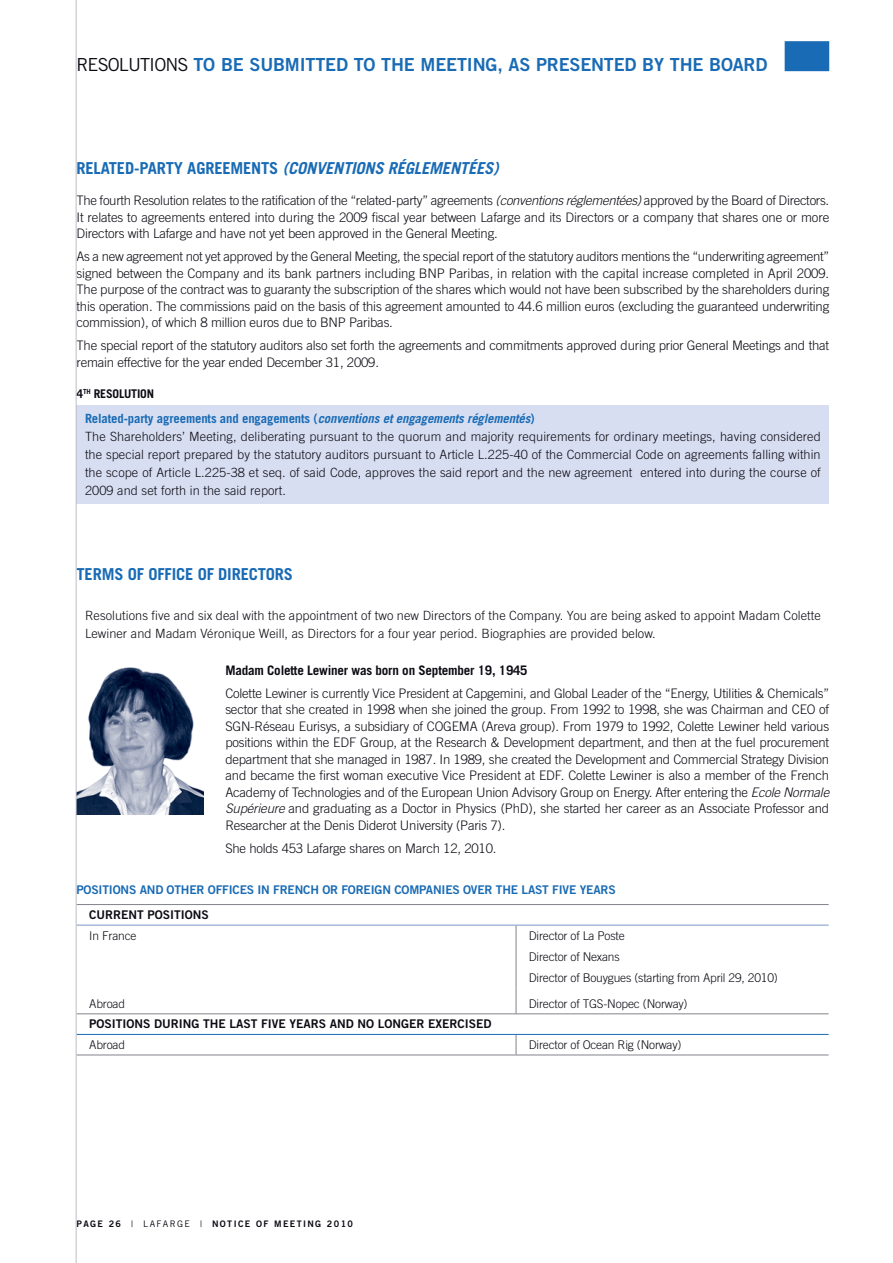
<style>
.page{position:relative;width:893px;height:1263px;background:#fff}
.page>*{position:absolute;margin:0;border:0;box-sizing:border-box;transform-origin:0 0}
.t1{font:18px "Trade Gothic LT Std Bd 2";letter-spacing:-.01em;color:#196bb5}
.t2{font:italic 700 16.5px "Trade Gothic LT Std";letter-spacing:-.01em;color:#196bb5}
.t3{font:700 16.5px "Trade Gothic LT Std";letter-spacing:-.01em;color:#196bb5}
.t4{font:300 13.2px/16.5px "Trade Gothic LT Std";letter-spacing:-.015em;color:#0d0b13;text-align:justify}
.t5{font:700 13.2px "Trade Gothic LT Std";letter-spacing:-.015em;color:#0d0b13}
.t6{font:300 12.75px/18px "Trade Gothic LT Std";letter-spacing:.005em;color:#0d0b13}
.t7{font:300 12px/21.5px "Trade Gothic LT Std";letter-spacing:-.015em;color:#0d0b13}
.t8{font:12px "Trade Gothic LT Std Bd 2";letter-spacing:-.015em;color:#196bb5}
.t9{font:12px "Trade Gothic LT Std Bd 2";color:#0d0b13}
.t10{font:700 12px "Trade Gothic LT Std";letter-spacing:-.015em;color:#0d0b13}
.t11{font:9px "Trade Gothic LT Std Bd 2";letter-spacing:.15em;color:#0d0b13}
.s1{font-family:"Trade Gothic LT Std";color:#0d0b13}
.s2{font-style:normal}
.s3{font-style:italic}
.s4{font-weight:700;color:#196bb5}
.s5{font-weight:700;font-style:italic;color:#196bb5}
.s6{font-family:"Trade Gothic LT Std"}
</style>
<div class="page">
<div style="left:76px;top:41px;width:753px;height:30px;background:#196bb5"></div>
<div style="left:59px;top:39px;width:726px;height:33px;background:#fff"></div>
<div style="left:76px;top:405px;width:753px;height:99px;background:#d8def1"></div>
<svg style="left:77px;top:924px;width:751px;height:131px"></svg>
<hr style="left:516px;top:925px;width:1px;height:63px;background:#81848a">
<svg style="left:516px;top:988px;width:1px;height:26px"></svg>
<hr style="left:76px;top:1014px;width:752px;height:1px;background:#81848a">
<svg style="left:516px;top:1035px;width:1px;height:20px"></svg>
<hr style="left:76px;top:904px;width:752px;height:1px;background:#81848a">
<hr style="left:76px;top:925px;width:752px;height:1px;background:#7b97ce">
<hr style="left:76px;top:1034px;width:752px;height:1px;background:#196bb5">
<hr style="left:76px;top:1055px;width:752px;height:1px;background:#81848a">
<img style="left:77px;top:667px;width:127px;height:147px">
<hr style="left:76px;top:0;width:1px;height:1263px;background:#babec3">
<h1 class="t1" style="left:76px;top:58px;width:692px"><span class="s1">RESOLUTIONS</span> TO BE SUBMITTED TO THE MEETING, AS PRESENTED BY THE BOARD</h1>
<p class="t2" style="left:76px;top:162px;width:424px"><span class="s2">RELATED-PARTY AGREEMENTS</span> (CONVENTIONS RÉGLEMENTÉES)</p>
<p class="t4" style="left:76px;top:194px;width:754px">The fourth Resolution relates to the ratification of the “related-party” agreements <span class="s3">(conventions réglementées)</span> approved by the Board of Directors.<br>It relates to agreements entered into during the 2009 fiscal year between Lafarge and its Directors or a company that shares one or more Directors with Lafarge and have not yet been approved in the General Meeting.</p>
<p class="t4" style="left:76px;top:250px;width:754px">As a new agreement not yet approved by the General Meeting, the special report of the statutory auditors mentions the “underwriting agreement” signed between the Company and its bank partners including BNP Paribas, in relation with the capital increase completed in April 2009.<br>The purpose of the contract was to guaranty the subscription of the shares which would not have been subscribed by the shareholders during this operation. The commissions paid on the basis of this agreement amounted to 44.6 million euros (excluding the guaranteed underwriting commission), of which 8 million euros due to BNP Paribas.</p>
<p class="t4" style="left:76px;top:339px;width:754px">The special report of the statutory auditors also set forth the agreements and commitments approved during prior General Meetings and that remain effective for the year ended December 31, 2009.</p>
<p class="t10" style="left:76px;top:389px;width:79px">4<sup>TH</sup> RESOLUTION</p>
<p class="t6" style="left:85px;top:411px;width:737px"><span class="s4">Related-party agreements and engagements (</span><span class="s5">conventions et engagements réglementé s</span><span class="s4">)<br></span>The Shareholders’ Meeting, deliberating pursuant to the quorum and majority requirements for o rdinary m eetings, having considered the special report prepared by the statutory auditors pursuant to Article L.225-40 of the Commercial Code on agreements falling within the scope of Article L.225-38 et seq. of said Code, approves the said report and the new agreement entered into during the course of 2009 and set forth in the said report.</p>
<p class="t3" style="left:76px;top:569px;width:218px">TERMS OF OFFICE OF DIRECTORS</p>
<p class="t6" style="left:85px;top:608px;width:737px">Resolutions five and six deal with the appointment of two new Directors of the Company. You are being asked to appoint Madam Colette<br>Lewiner and Madam Véronique Weill, as Directors for a four year period. Biographies are provided below.</p>
<p class="t5" style="left:225px;top:666px;width:304px">Madam Colette Lewiner was born on September 19, 1945</p>
<p class="t4" style="left:225px;top:687px;width:605px">Colette Lewiner is currently Vice President at Capgemini, and Global Leader of the “Energy, Utilities &amp; Chemicals” sector that she created in 1998 when she joined the group. From 1992 to 1998, she was Chairman and CEO of SGN-Réseau Eurisys, a subsidiary of COGEMA (Areva group). From 1979 to 1992, Colette Lewiner held various positions within the EDF Group, at the Research &amp; Development department, and then at the fuel procurement department that she managed in 1987. In 1989, she created the Development and Commercial Strategy Division and became the first woman executive Vice President at EDF. Colette Lewiner is also a member of the French Academy of Technologies and of the European Union Advisory Group on Energy. After entering the <span class="s3">Ecole Normale Supérieure</span> and graduating as a Doctor in Physics (PhD), she started her career as an Associate Professor and Researcher at the Denis Diderot University (Paris 7).</p>
<p class="t4" style="left:225px;top:841px;width:273px">She holds 453 Lafarge shares on March 12, 2010.</p>
<p class="t8" style="left:76px;top:886px;width:541px">POSITIONS AND OTHER OFFICES IN FRENCH OR FOREIGN COMPANIES OVER THE LAST FIVE YEARS</p>
<p class="t9" style="left:89px;top:911px;width:121px">CURRENT POSITIONS</p>
<p class="t7" style="left:89px;top:926px;width:49px">In France</p>
<p class="t7" style="left:529px;top:926px;width:251px">Director of La Poste<br>Director of Nexans<br>Director of Bouygues (starting from April 29, 2010)</p>
<p class="t7" style="left:89px;top:994px;width:37px">Abroad</p>
<p class="t7" style="left:529px;top:994px;width:160px">Director of TGS-Nopec (Norway)</p>
<p class="t9" style="left:89px;top:1020px;width:404px">POSITIONS DURING THE LAST FIVE YEARS AND NO LONGER EXERCISED</p>
<p class="t7" style="left:89px;top:1036px;width:37px">Abroad</p>
<p class="t7" style="left:529px;top:1036px;width:154px">Director of Ocean Rig (Norway)</p>
<p class="t11" style="left:76px;top:1220px;width:278px">PAGE 26 <span class="s6">| LAFARGE |</span> NOTICE OF MEETING 2010</p>
</div>
